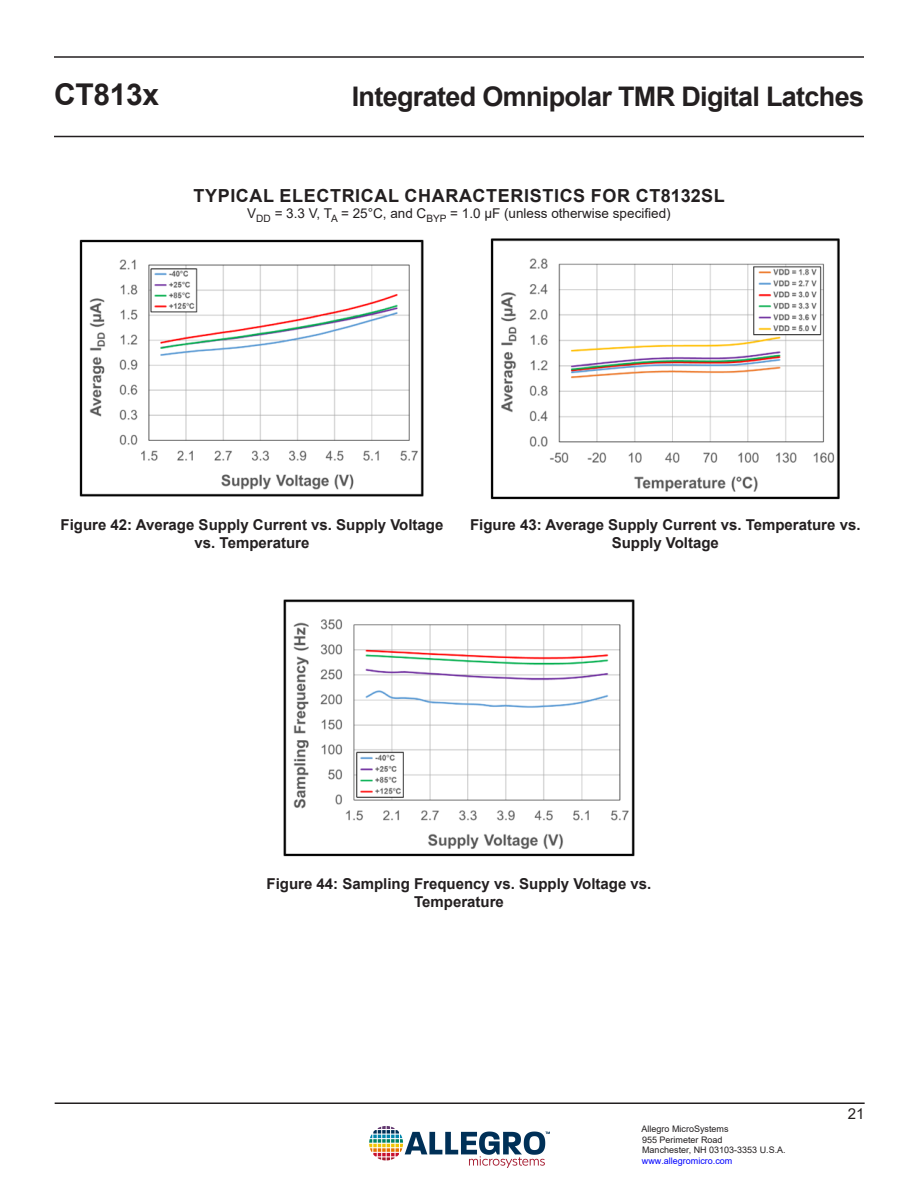
<style>
.page{position:relative;width:918px;height:1188px;background:#fff}
.page>*{position:absolute;margin:0;border:0;box-sizing:border-box;transform-origin:0 0}
.t1{font:700 30px "Arial";letter-spacing:-.01em;color:#231f20}
.t2{font:700 27px "Arial";letter-spacing:-.025em;color:#231f20}
.Heading_1{font:700 18px "Arial";letter-spacing:.035em;color:#231f20}
.t3{font:700 15px/18px "Arial";color:#231f20;text-align:center}
.t4{font:15px "Arial";color:#231f20}
.t5{font:13.5px "Arial";color:#231f20}
.t6{font:9px/10.8px "Arial";color:#231f20}
.t7{font:9px "Arial";color:#00f}
</style>
<div class="page">
<hr style="left:55px;top:1102px;width:810px;height:2px;background:#231f20">
<hr style="left:54px;top:136px;width:810px;height:1px;background:#231f20">
<hr style="left:54px;top:56px;width:810px;height:2px;background:#231f20">
<img style="left:370px;top:1126px;width:180px;height:42px">
<img style="left:79px;top:239px;width:345px;height:258px">
<img style="left:490px;top:238px;width:350px;height:262px">
<img style="left:283px;top:599px;width:352px;height:258px">
<h1 class="t1" style="left:54px;top:74px;width:107px">CT813x</h1>
<h2 class="t2" style="left:352px;top:77px;width:514px">Integrated Omnipolar TMR Digital Latches</h2>
<p class="Heading_1" style="left:193px;top:183px;width:533px">TYPICAL ELECTRICAL CHARACTERISTICS FOR CT8132SL</p>
<p class="t5" style="left:247px;top:204px;width:425px">V<sub>DD</sub> = 3.3 V, T<sub>A</sub> = 25°C, and C<sub>BYP</sub> = 1.0 µF (unless otherwise specified)</p>
<p class="t3" style="left:61px;top:516px;width:384px">Figure 42: Average Supply Current vs. Supply Voltage vs. Temperature</p>
<p class="t3" style="left:470px;top:516px;width:392px">Figure 43: Average Supply Current vs. Temperature vs.<br>Supply Voltage</p>
<p class="t3" style="left:267px;top:875px;width:386px">Figure 44: Sampling Frequency vs. Supply Voltage vs.<br>Temperature</p>
<p class="t6" style="left:642px;top:1123px;width:146px">Allegro MicroSystems<br>955 Perimeter Road<br>Manchester, NH 03103-3353 U.S.A.</p>
<p class="t7" style="left:642px;top:1155px;width:92px">www.allegromicro.com</p>
<p class="t4" style="left:848px;top:1103px;width:18px">21</p>
</div>
